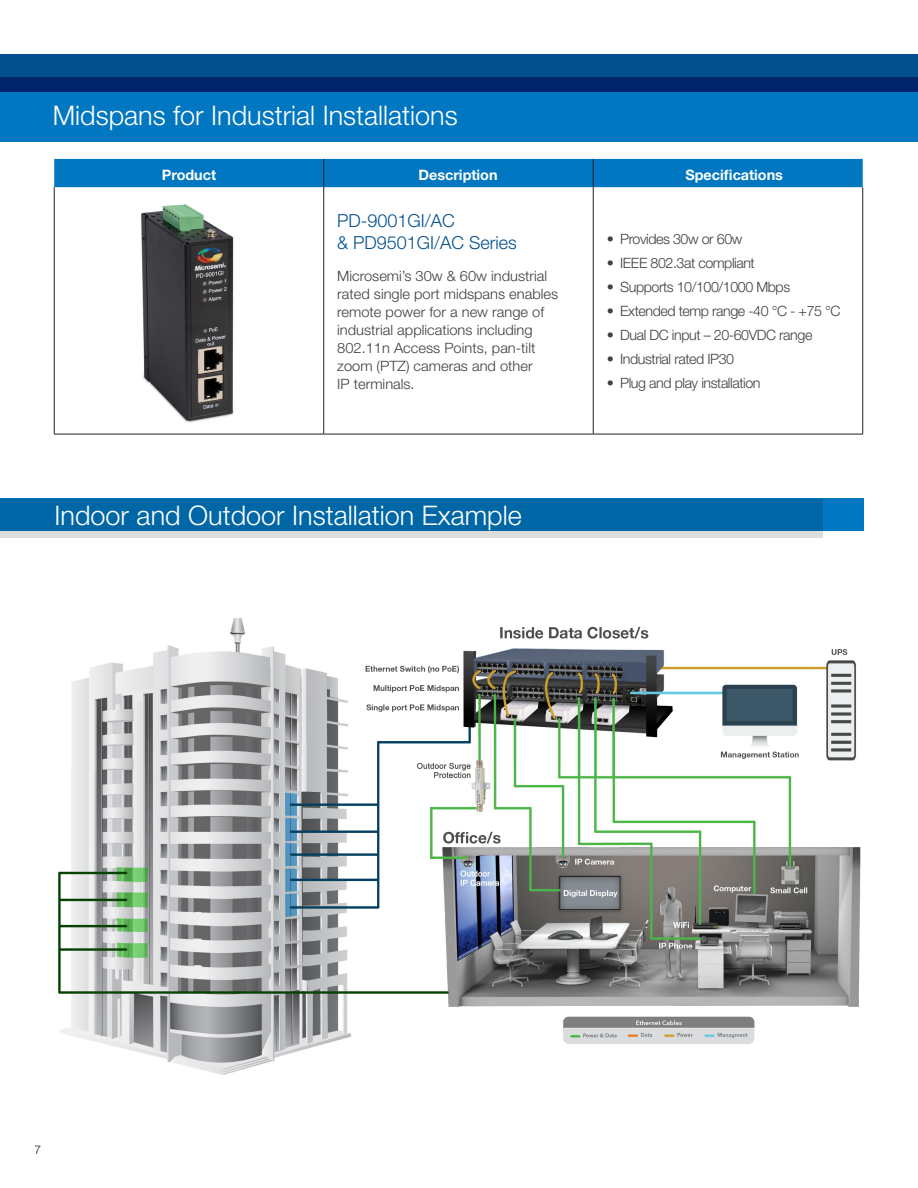
<style>
.page{position:relative;width:918px;height:1188px;background:#fff}
.page>*{position:absolute;margin:0;border:0;box-sizing:border-box;transform-origin:0 0}
.t1{font:300 27px "Helvetica Neue LT Std";color:#fff}
.t2{font:300 18px/21.6px "Helvetica Neue LT Std";color:#04508e}
.TABLE_-_header{font:700 14.4px "Helvetica Neue LT Std";color:#fff}
.t3{font:300 14.25px/18px "Helvetica Neue LT Std";color:#3e3e3f}
.t4{font:300 14.25px "Helvetica Neue LT Std";letter-spacing:-.03em;color:#3e3e3f}
.t5{font:300 12px "Helvetica Neue LT Std";color:#231f20}
</style>
<div class="page">
<div style="left:0;top:77px;width:918px;height:65px;background:#0077c0"></div>
<svg style="left:0;top:54px;width:918px;height:38px;background:#023f7f"></svg>
<div style="left:0;top:499px;width:864px;height:32px;background:#0077c0"></div>
<svg style="left:0;top:499px;width:823px;height:38px;background:#2379ae"></svg>
<img style="left:58px;top:618px;width:803px;height:457px">
<hr style="left:54px;top:187px;width:1px;height:247px;background:#231f20">
<hr style="left:54px;top:434px;width:270px;height:1px;background:#231f20">
<hr style="left:323px;top:187px;width:1px;height:247px;background:#231f20">
<hr style="left:593px;top:187px;width:1px;height:247px;background:#231f20">
<hr style="left:862px;top:187px;width:1px;height:247px;background:#231f20">
<hr style="left:324px;top:434px;width:269px;height:1px;background:#231f20">
<hr style="left:593px;top:434px;width:270px;height:1px;background:#231f20">
<div style="left:54px;top:159px;width:809px;height:28px;background:#0077c0"></div>
<img style="left:102px;top:180px;width:173px;height:255px">
<p class="t1" style="left:53px;top:99px;width:406px">Midspans for Industrial Installations</p>
<p class="TABLE_-_header" style="left:162px;top:166px;width:56px">Product</p>
<p class="TABLE_-_header" style="left:418px;top:166px;width:81px">Description</p>
<p class="TABLE_-_header" style="left:685px;top:166px;width:99px">Specifications</p>
<p class="t2" style="left:337px;top:209px;width:181px">PD-9001GI/AC<br>&amp; PD9501GI/AC Series</p>
<p class="t3" style="left:337px;top:266px;width:222px">Microsemi’s 30w &amp; 60w industrial rated single port midspans enables remote power for a new range of industrial applications including<br>802.11n Access Points, pan-tilt zoom (PTZ) cameras and other<br>IP terminals.</p>
<p class="t4" style="left:607px;top:230px;width:137px">• Provides 30w or 60w</p>
<p class="t4" style="left:607px;top:254px;width:150px">• IEEE 802.3at compliant</p>
<p class="t4" style="left:607px;top:278px;width:185px">• Supports 10/100/1000 Mbps</p>
<p class="t4" style="left:607px;top:302px;width:235px">• Extended temp range -40 °C - +75 °C</p>
<p class="t4" style="left:607px;top:326px;width:207px">• Dual DC input – 20-60VDC range</p>
<p class="t4" style="left:607px;top:350px;width:129px">• Industrial rated IP30</p>
<p class="t4" style="left:607px;top:374px;width:155px">• Plug and play installation</p>
<p class="t1" style="left:55px;top:499px;width:469px">Indoor and Outdoor Installation Example</p>
<p class="t5" style="left:35px;top:1143px;width:8px">7</p>
</div>
